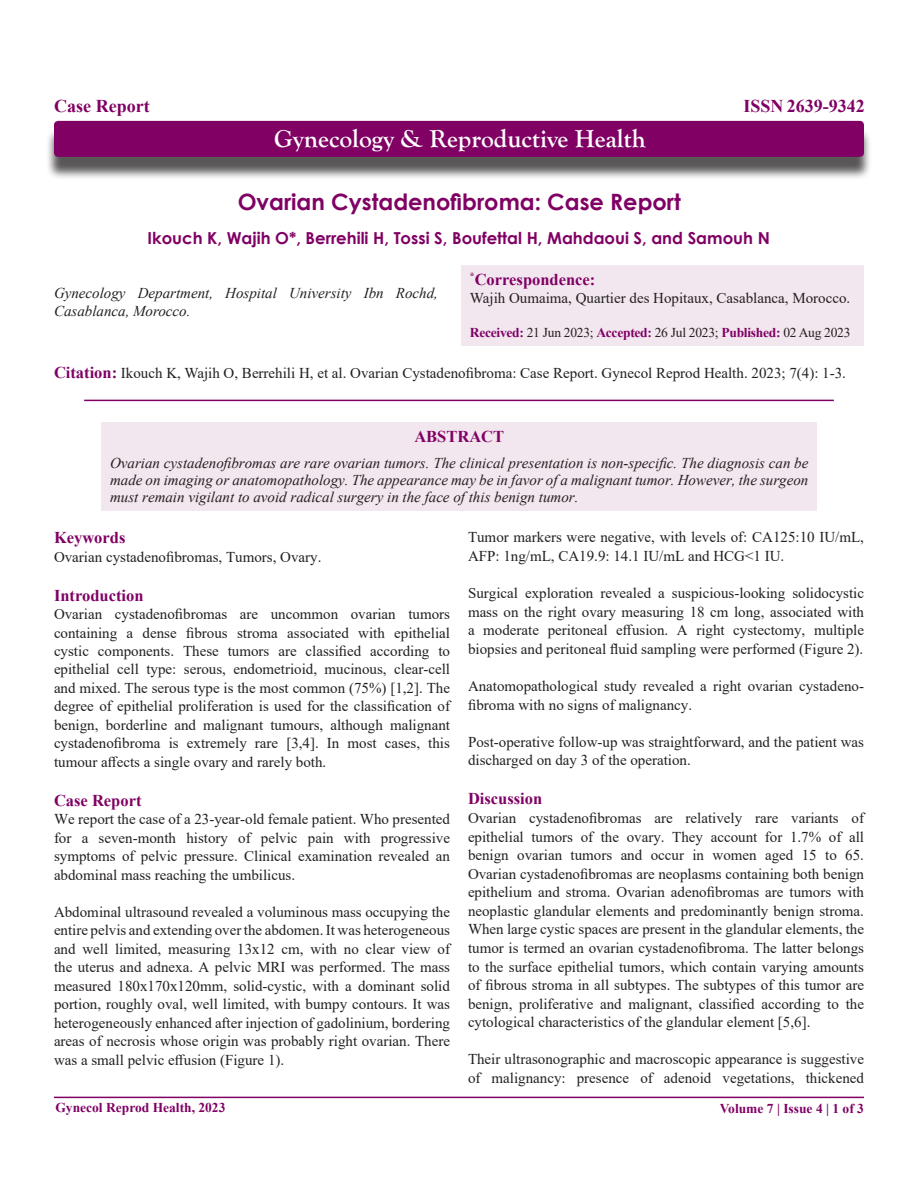
<style>
.page{position:relative;width:918px;height:1188px;background:#fff}
.page>*{position:absolute;margin:0;border:0;box-sizing:border-box;transform-origin:0 0}
.t1{font:700 25.5px "Goudy Old Style T";color:#fff}
.t2{font:700 22.5px "Century Gothic";color:#800064}
.t3{font:700 18px "Times New Roman";color:#800064}
.t4{font:700 16.5px "Century Gothic";color:#800064}
.Heading{font:700 16.5px "Times New Roman";color:#800064}
.t5{font:15px/18.5px "Times New Roman";color:#231f20;text-align:justify}
.t6{font:italic 15px/17.2px "Times New Roman";color:#231f20}
.t7{font:13.5px "Times New Roman";letter-spacing:-.02em;color:#231f20}
.t8{font:700 13.5px "Times New Roman";color:#800064}
.s1{font-weight:700;color:#800064}
.s2{font-weight:700;font-size:16.5px;color:#800064}
</style>
<div class="page">
<div style="left:46px;top:128px;width:826px;height:52px;background:#231f20;opacity:.75"></div>
<div style="left:54px;top:121px;width:810px;height:36px;background:#800064;border-radius:4px"></div>
<hr style="left:54px;top:1097px;width:810px;height:1px;background:#800064">
<hr style="left:84px;top:400px;width:750px;height:1px;background:#800064">
<div style="left:461px;top:265px;width:403px;height:81px;background:#f2e6ef"></div>
<div style="left:102px;top:422px;width:715px;height:89px;background:#f2e6ef"></div>
<p class="t3" style="left:54px;top:93px;width:97px">Case Report</p>
<h1 class="t1" style="left:274px;top:124px;width:373px">Gynecology &amp; Reproductive Health</h1>
<p class="t2" style="left:238px;top:185px;width:445px">Ovarian Cystadenofibroma: Case Report</p>
<p class="t3" style="left:743px;top:93px;width:123px">ISSN 2639-9342</p>
<p class="t4" style="left:148px;top:225px;width:624px">Ikouch K, Wajih O*, Berrehili H, Tossi S, Boufettal H, Mahdaoui S, and Samouh N</p>
<p class="t6" style="left:54px;top:283px;width:385px;line-height:18px">Gynecology Department, Hospital University Ibn Rochd,<br>Casablanca, Morocco.</p>
<p class="Heading" style="left:470px;top:268px;width:127px"><sup>*</sup>Correspondence:</p>
<p class="t5" style="left:470px;top:288px;width:382px">Wajih Oumaima, Quartier des Hopitaux, Casablanca, Morocco.</p>
<p class="t7" style="left:470px;top:323px;width:382px"><span class="s1">Received:</span> 21 Jun 2023; <span class="s1">Accepted:</span> 26 Jul 2023; <span class="s1">Published:</span> 02 Aug 2023</p>
<p class="t5" style="left:54px;top:364px;width:794px"><span class="s2">Citation:</span> Ikouch K, Wajih O, Berrehili H, et al. Ovarian Cystadenofibroma: Case Report. Gynecol Reprod Health. 2023; 7(4): 1-3.</p>
<p class="Heading" style="left:414px;top:425px;width:91px">ABSTRACT</p>
<p class="t6" style="left:110px;top:454px;width:700px;text-align:justify">Ovarian cystadenofibromas are rare ovarian tumors. The clinical presentation is non-specific. The diagnosis can be made on imaging or anatomopathology. The appearance may be in favor of a malignant tumor. However, the surgeon must remain vigilant to avoid radical surgery in the face of this benign tumor.</p>
<p class="Heading" style="left:54px;top:526px;width:73px">Keywords</p>
<p class="t5" style="left:54px;top:547px;width:269px">Ovarian cystadenofibromas, Tumors, Ovary.</p>
<p class="Heading" style="left:54px;top:583px;width:91px">Introduction</p>
<p class="t5" style="left:54px;top:604px;width:398px">Ovarian cystadenofibromas are uncommon ovarian tumors containing a dense fibrous stroma associated with epithelial cystic components. These tumors are classified according to epithelial cell type: serous, endometrioid, mucinous, clear-cell and mixed. The serous type is the most common (75%) [1,2]. The degree of epithelial proliferation is used for the classification of benign, borderline and malignant tumours, although malignant cystadenofibroma is extremely rare [3,4]. In most cases, this tumour affects a single ovary and rarely both.</p>
<p class="Heading" style="left:54px;top:788px;width:89px">Case Report</p>
<p class="t5" style="left:54px;top:809px;width:398px">We report the case of a 23-year-old female patient. Who presented for a seven-month history of pelvic pain with progressive symptoms of pelvic pressure. Clinical examination revealed an abdominal mass reaching the umbilicus.</p>
<p class="t5" style="left:54px;top:902px;width:398px">Abdominal ultrasound revealed a voluminous mass occupying the entire pelvis and extending over the abdomen. It was heterogeneous and well limited, measuring 13x12 cm, with no clear view of the uterus and adnexa. A pelvic MRI was performed. The mass measured 180x170x120mm, solid-cystic, with a dominant solid portion, roughly oval, well limited, with bumpy contours. It was heterogeneously enhanced after injection of gadolinium, bordering areas of necrosis whose origin was probably right ovarian. There was a small pelvic effusion (Figure 1).</p>
<p class="t5" style="left:468px;top:528px;width:398px">Tumor markers were negative, with levels of: CA125:10 IU/mL,<br>AFP: 1ng/mL, CA19.9: 14.1 IU/mL and HCG&lt;1 IU.</p>
<p class="t5" style="left:468px;top:583px;width:398px">Surgical exploration revealed a suspicious-looking solidocystic mass on the right ovary measuring 18 cm long, associated with a moderate peritoneal effusion. A right cystectomy, multiple biopsies and peritoneal fluid sampling were performed (Figure 2).</p>
<p class="t5" style="left:468px;top:676px;width:398px">Anatomopathological study revealed a right ovarian cystadeno&shy;fibroma with no signs of malignancy.</p>
<p class="t5" style="left:468px;top:732px;width:397px">Post-operative follow-up was straightforward, and the patient was discharged on day 3 of the operation.</p>
<p class="Heading" style="left:468px;top:787px;width:76px">Discussion</p>
<p class="t5" style="left:468px;top:808px;width:398px">Ovarian cystadenofibromas are relatively rare variants of epithelial tumors of the ovary. They account for 1.7% of all benign ovarian tumors and occur in women aged 15 to 65.<br>Ovarian cystadenofibromas are neoplasms containing both benign epithelium and stroma. Ovarian adenofibromas are tumors with neoplastic glandular elements and predominantly benign stroma.<br>When large cystic spaces are present in the glandular elements, the tumor is termed an ovarian cystadenofibroma. The latter belongs to the surface epithelial tumors, which contain varying amounts of fibrous stroma in all subtypes. The subtypes of this tumor are benign, proliferative and malignant, classified according to the cytological characteristics of the glandular element [5,6].</p>
<p class="t5" style="left:468px;top:1050px;width:398px">Their ultrasonographic and macroscopic appearance is suggestive of malignancy: presence of adenoid vegetations, thickened</p>
<p class="t8" style="left:55px;top:1098px;width:171px">Gynecol Reprod Health, 2023</p>
<p class="t8" style="left:720px;top:1099px;width:146px">Volume 7 | Issue 4 | 1 of 3</p>
</div>
